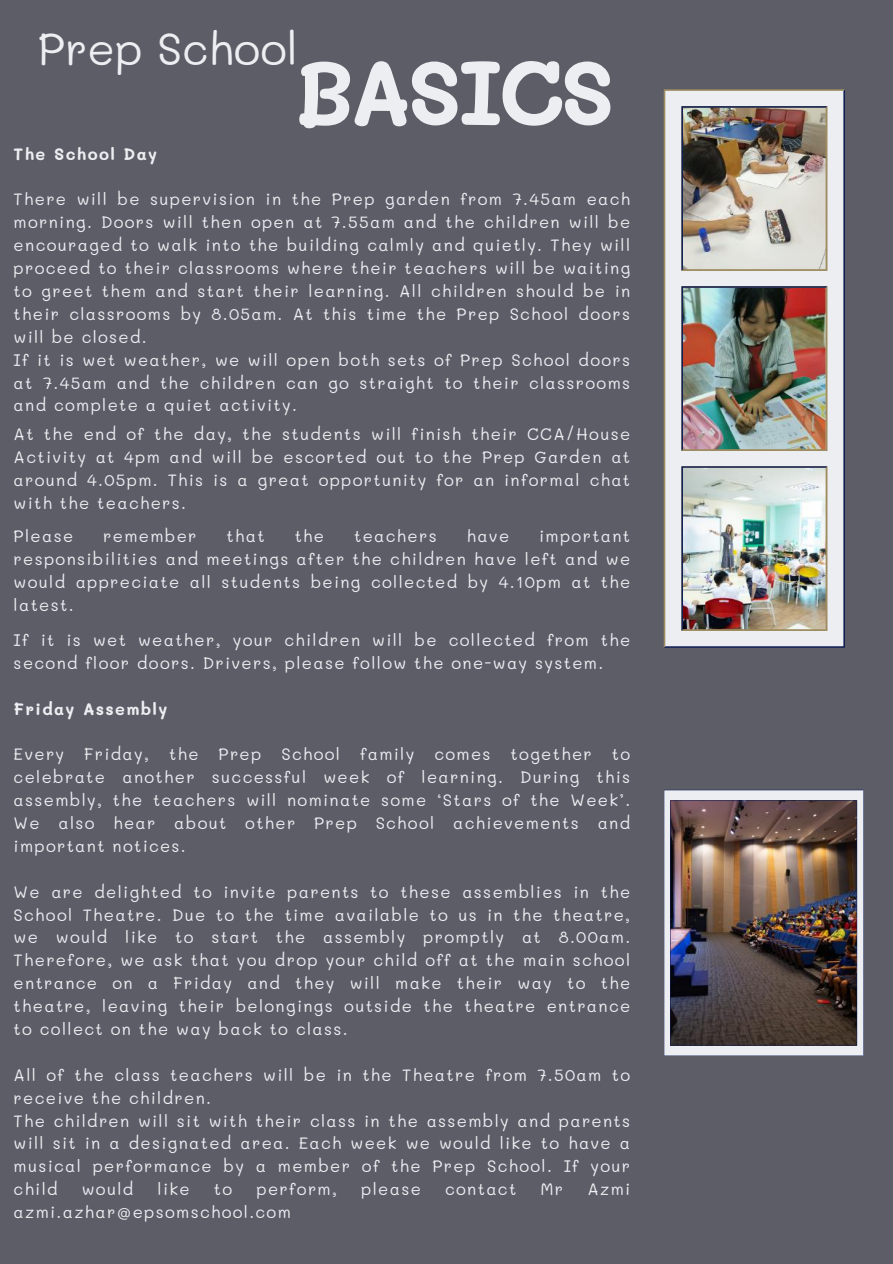
<style>
.page{position:relative;width:893px;height:1264px;background:#fff}
.page>*{position:absolute;margin:0;border:0;box-sizing:border-box;transform-origin:0 0}
.t1{font:700 90px "Mali";letter-spacing:-.06em;color:#edeef2}
.t2{font:44.7px "Mali";color:#edeef2}
.t3{font:16.5px/23px "Mali";letter-spacing:.08em;color:#edeef2;text-align:justify}
.t4{font:700 16.5px "Mali";letter-spacing:.08em;color:#edeef2}
</style>
<div class="page">
<div style="left:0;top:0;width:892px;height:1263px;background:#5d5d67"></div>
<img style="left:663px;top:89px;width:181px;height:558px">
<img style="left:664px;top:789px;width:199px;height:267px">
<h2 class="t2" style="left:38px;top:18px;width:262px">Prep School</h2>
<h1 class="t1" style="left:294px;top:31px;width:323px">BASICS</h1>
<p class="t4" style="left:14px;top:142px;width:145px">The School Day</p>
<p class="t3" style="left:14px;top:187px;width:618px;text-align:left">There will be supervision in the Prep garden from 7.45am each morning. Doors will then open at 7.55am and the children will be encouraged to walk into the building calmly and quietly. They will proceed to their classrooms where their teachers will be waiting to greet them and start their learning. All children should be in their classrooms by 8.05am. At this time the Prep School doors will be closed.<br>If it is wet weather, we will open both sets of Prep School doors at 7.45am and the children can go straight to their classrooms and complete a quiet activity.</p>
<p class="t3" style="left:14px;top:422px;width:618px">At the end of the day, the students will finish their CCA/House Activity at 4pm and will be escorted out to the Prep Garden at around 4.05pm. This is a great opportunity for an informal chat with the teachers.</p>
<p class="t3" style="left:14px;top:524px;width:61px">Please</p>
<p class="t3" style="left:103px;top:524px;width:95px">remember</p>
<p class="t3" style="left:226px;top:524px;width:40px">that</p>
<p class="t3" style="left:295px;top:524px;width:31px">the</p>
<p class="t3" style="left:354px;top:524px;width:84px">teachers</p>
<p class="t3" style="left:466px;top:524px;width:44px">have</p>
<p class="t3" style="left:14px;top:524px;width:618px;text-indent:525px">important responsibilities and meetings after the children have left and we would appreciate all students being collected by 4.10pm at the latest.</p>
<p class="t3" style="left:14px;top:628px;width:618px">If it is wet weather, your children will be collected from the second floor doors. Drivers, please follow the one-way system.</p>
<p class="t4" style="left:14px;top:697px;width:155px">Friday Assembly</p>
<p class="t3" style="left:14px;top:742px;width:618px">Every Friday, the Prep School family comes together to celebrate another successful week of learning. During this assembly, the teachers will nominate some ‘Stars of the Week’.<br>We also hear about other Prep School achievements and important notices.</p>
<p class="t3" style="left:14px;top:879px;width:618px">We are delighted to invite parents to these assemblies in the School Theatre. Due to the time available to us in the theatre, we would like to start the assembly promptly at 8.00am.<br>Therefore, we ask that you drop your child off at the main school entrance on a Friday and they will make their way to the theatre, leaving their belongings outside the theatre entrance to collect on the way back to class.</p>
<p class="t3" style="left:14px;top:1062px;width:618px;text-align:left">All of the class teachers will be in the Theatre from 7.50am to receive the children.<br>The children will sit with their class in the assembly and parents will sit in a designated area. Each week we would like to have a musical performance by a member of the Prep School. If your child</p>
<p class="t3" style="left:82px;top:1177px;width:53px">would</p>
<p class="t3" style="left:157px;top:1177px;width:34px">like</p>
<p class="t3" style="left:214px;top:1177px;width:20px">to</p>
<p class="t3" style="left:256px;top:1177px;width:82px">perform,</p>
<p class="t3" style="left:361px;top:1177px;width:61px">please</p>
<p class="t3" style="left:445px;top:1177px;width:73px">contact</p>
<p class="t3" style="left:540px;top:1177px;width:24px">Mr</p>
<p class="t3" style="left:587px;top:1177px;width:44px">Azmi</p>
<p class="t3" style="left:14px;top:1199px;width:279px">azmi.azhar@epsomschool.com</p>
</div>
